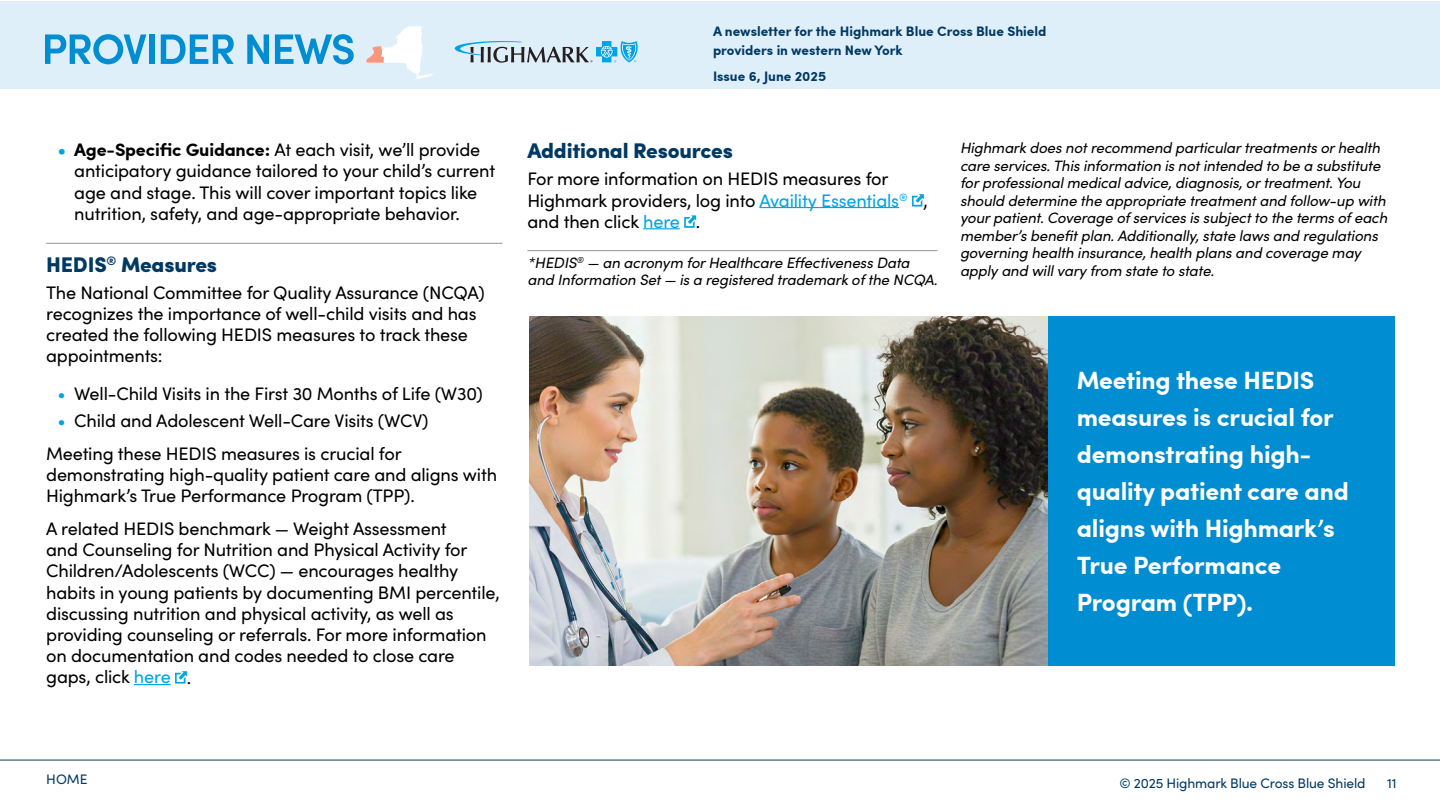
<style>
.page{position:relative;width:1440px;height:810px;background:#fff}
.page>*{position:absolute;margin:0;border:0;box-sizing:border-box;transform-origin:0 0}
.t1{font:700 25px/36.9px "Sofia Pro";letter-spacing:-.01em;color:#fff}
.t2{font:900 21.25px "Sofia Pro";letter-spacing:-.01em;color:#003963}
.t3{font:18.12px/21.2px "Sofia Pro";letter-spacing:-.01em;color:#000}
.t4{font:italic 15px/17.5px "Sofia Pro";letter-spacing:-.01em;color:#000}
.t5{font:700 13.75px/18.8px "Sofia Pro";color:#003963}
.t6{font:13.75px "Sofia Pro";letter-spacing:-.01em;color:#003963}
.s1{font-weight:700;color:#00a4e3}
.s2{font-weight:700}
.s3{color:#00a4e3}
</style>
<div class="page">
<div style="left:0;top:1px;width:1440px;height:88px;background:#dfeffa"></div>
<hr style="left:0;top:760px;width:1440px;height:1px;background:#003963">
<svg style="left:455px;top:41px;width:183px;height:22px"></svg>
<svg style="left:45px;top:34px;width:101px;height:30px"></svg>
<div style="left:149px;top:34px;width:6px;height:30px;background:#008dd1"></div>
<svg style="left:161px;top:34px;width:73px;height:30px"></svg>
<svg style="left:247px;top:34px;width:22px;height:30px"></svg>
<svg style="left:275px;top:34px;width:79px;height:30px"></svg>
<svg style="left:366px;top:26px;width:67px;height:54px"></svg>
<hr style="left:46px;top:243px;width:456px;height:1px;background:#939598">
<hr style="left:134px;top:684px;width:37px;height:1px;background:#00a4e3">
<svg style="left:175px;top:671px;width:12px;height:13px"></svg>
<hr style="left:759px;top:207px;width:140px;height:1px;background:#00a4e3">
<hr style="left:643px;top:228px;width:37px;height:1px;background:#00a4e3">
<hr style="left:527px;top:250px;width:411px;height:1px;background:#939598">
<svg style="left:912px;top:194px;width:12px;height:13px"></svg>
<svg style="left:684px;top:215px;width:12px;height:13px"></svg>
<div style="left:529px;top:317px;width:866px;height:349px;background:#008dd1"></div>
<img style="left:529px;top:317px;width:519px;height:349px">
<p class="t3" style="left:74px;top:138px;width:422px;text-indent:-17px"><span class="s1">•</span> <span class="s2">Age-Specific Guidance:</span> At each visit, we’ll provide anticipatory guidance tailored to your child’s current age and stage. This will cover important topics like nutrition, safety, and age-appropriate behavior.</p>
<p class="t2" style="left:46px;top:248px;width:172px">HEDIS<sup>®</sup> Measures</p>
<p class="t3" style="left:46px;top:281px;width:440px">The National Committee for Quality Assurance (NCQA) recognizes the importance of well-child visits and has created the following HEDIS measures to track these appointments:</p>
<p class="t3" style="left:57px;top:382px;width:427px"><span class="s3">•</span> Well-Child Visits in the First 30 Months of Life (W30)</p>
<p class="t3" style="left:46px;top:404px;width:384px;line-height:32.5px;text-indent:11px"><span class="s3">•</span> Child and Adolescent Well-Care Visits (WCV)<br>Meeting these HEDIS measures is crucial for</p>
<p class="t3" style="left:46px;top:463px;width:452px">demonstrating high-quality patient care and aligns with<br>Highmark’s True Performance Program (TPP).</p>
<p class="t3" style="left:46px;top:517px;width:455px">A related HEDIS benchmark — Weight Assessment<br>and Counseling for Nutrition and Physical Activity for Children/Adolescents (WCC) — encourages healthy habits in young patients by documenting BMI percentile, discussing nutrition and physical activity, as well as providing counseling or referrals. For more information on documentation and codes needed to close care gaps, click <span class="s3">here</span> .</p>
<p class="t5" style="left:713px;top:21px;width:335px">A newsletter for the Highmark Blue Cross Blue Shield providers in western New York</p>
<p class="t5" style="left:713px;top:66px;width:115px">Issue 6, June 2025</p>
<p class="t2" style="left:527px;top:134px;width:207px">Additional Resources</p>
<p class="t3" style="left:527px;top:167px;width:402px">For more information on HEDIS measures for<br>Highmark providers, log into <span class="s3">Availity Essentials</span><sup>®</sup> , and then click <span class="s3">here</span> .</p>
<p class="t4" style="left:527px;top:253px;width:412px">*HEDIS<sup>®</sup> — an acronym for Healthcare Effectiveness Data and Information Set — is a registered trademark of the NCQA.</p>
<p class="t4" style="left:960px;top:138px;width:429px">Highmark does not recommend particular treatments or health care services. This information is not intended to be a substitute for professional medical advice, diagnosis, or treatment. You should determine the appropriate treatment and follow-up with your patient. Coverage of services is subject to the terms of each member’s benefit plan. Additionally, state laws and regulations governing health insurance, health plans and coverage may apply and will vary from state to state.</p>
<h1 class="t1" style="left:1077px;top:361px;width:273px">Meeting these HEDIS measures is crucial for demonstrating high&shy;quality patient care and aligns with Highmark’s<br>True Performance<br>Program (TPP).</h1>
<p class="t6" style="left:46px;top:770px;width:43px">HOME</p>
<p class="t6" style="left:1119px;top:773px;width:248px">© 2025 Highmark Blue Cross Blue Shield</p>
<p class="t6" style="left:1387px;top:773px;width:11px">11</p>
</div>
